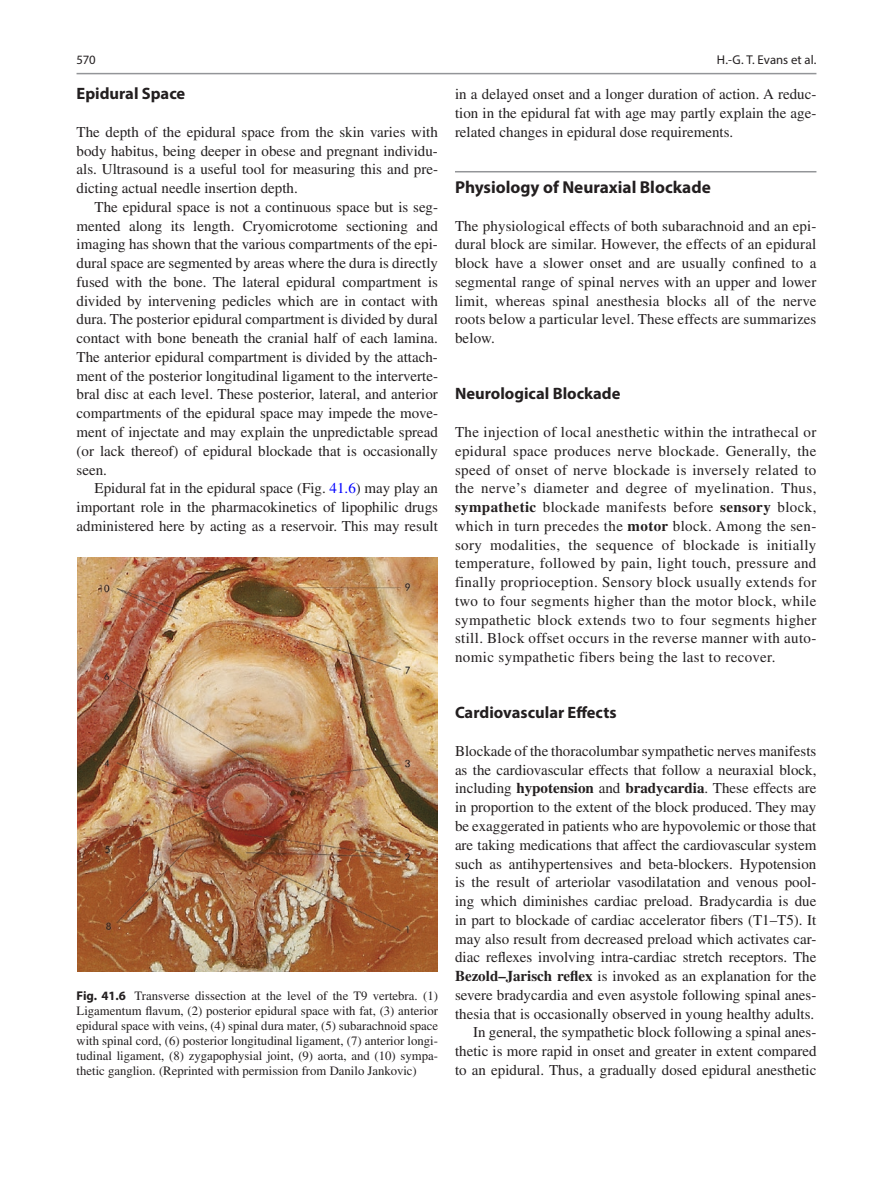
<style>
.page{position:relative;width:893px;height:1187px;background:#fff}
.page>*{position:absolute;margin:0;border:0;box-sizing:border-box;transform-origin:0 0}
.t1{font:700 17.25px "Myriad Pro";color:#231f20}
.t2{font:700 16.5px "Myriad Pro";color:#231f20}
.t3{font:15px/18.8px "Times LT Std";color:#231f20;text-align:justify}
.t4{font:12.75px/15px "Times LT Std";color:#231f20;text-align:justify}
.t5{font:12.75px "Myriad Pro Regular 2";letter-spacing:.005em;color:#231f20}
.t6{font:12.75px "Myriad Pro";color:#231f20}
.s1{color:#00f}
.s2{font-family:"Myriad Pro";font-weight:700}
.s3{font-weight:700}
</style>
<div class="page">
<hr style="left:455px;top:171px;width:361px;height:1px;background:#939598">
<img style="left:77px;top:558px;width:360px;height:413px">
<hr style="left:77px;top:73px;width:739px;height:1px;background:#939598">
<p class="t6" style="left:77px;top:52px;width:21px">570</p>
<p class="t2" style="left:77px;top:83px;width:110px">Epidural Space</p>
<p class="t3" style="left:77px;top:122px;width:363px">The depth of the epidural space from the skin varies with body habitus, being deeper in obese and pregnant individu&shy;als. Ultrasound is a useful tool for measuring this and pre&shy;dicting actual needle insertion depth.</p>
<p class="t3" style="left:77px;top:197px;width:363px;text-indent:18px">The epidural space is not a continuous space but is seg&shy;mented along its length. Cryomicrotome sectioning and imaging has shown that the various compartments of the epi&shy;dural space are segmented by areas where the dura is directly fused with the bone. The lateral epidural compartment is divided by intervening pedicles which are in contact with dura. The posterior epidural compartment is divided by dural contact with bone beneath the cranial half of each lamina.<br>The anterior epidural compartment is divided by the attach&shy;ment of the posterior longitudinal ligament to the interverte&shy;bral disc at each level. These posterior, lateral, and anterior compartments of the epidural space may impede the move&shy;ment of injectate and may explain the unpredictable spread (or lack thereof) of epidural blockade that is occasionally seen.</p>
<p class="t3" style="left:77px;top:479px;width:363px;text-indent:18px">Epidural fat in the epidural space (Fig. <span class="s1">41.6</span>) may play an important role in the pharmacokinetics of lipophilic drugs administered here by acting as a reservoir. This may result</p>
<p class="t4" style="left:77px;top:987px;width:363px"><span class="s2">Fig. 41.6</span> Transverse dissection at the level of the T9 vertebra. (1)<br>Ligamentum flavum, (2) posterior epidural space with fat, (3) anterior epidural space with veins, (4) spinal dura mater, (5) subarachnoid space with spinal cord, (6) posterior longitudinal ligament, (7) anterior longi&shy;tudinal ligament, (8) zygapophysial joint, (9) aorta, and (10) sympa&shy;thetic ganglion. (Reprinted with permission from Danilo Jankovic)</p>
<p class="t5" style="left:717px;top:52px;width:101px">H.-G. T. Evans et al.</p>
<p class="t3" style="left:455px;top:85px;width:363px">in a delayed onset and a longer duration of action. A reduc&shy;tion in the epidural fat with age may partly explain the age&shy;related changes in epidural dose requirements.</p>
<p class="t1" style="left:455px;top:176px;width:257px">Physiology of Neuraxial Blockade</p>
<p class="t3" style="left:455px;top:216px;width:363px">The physiological effects of both subarachnoid and an epi&shy;dural block are similar. However, the effects of an epidural block have a slower onset and are usually confined to a segmental range of spinal nerves with an upper and lower limit, whereas spinal anesthesia blocks all of the nerve roots below a particular level. These effects are summarizes below.</p>
<p class="t2" style="left:455px;top:383px;width:167px">Neurological Blockade</p>
<p class="t3" style="left:455px;top:422px;width:363px">The injection of local anesthetic within the intrathecal or epidural space produces nerve blockade. Generally, the speed of onset of nerve blockade is inversely related to the nerve’s diameter and degree of myelination. Thus, <span class="s3">sympathetic</span> blockade manifests before <span class="s3">sensory</span> block, which in turn precedes the <span class="s3">motor</span> block. Among the sen&shy;sory modalities, the sequence of blockade is initially temperature, followed by pain, light touch, pressure and finally proprioception. Sensory block usually extends for two to four segments higher than the motor block, while sympathetic block extends two to four segments higher still. Block offset occurs in the reverse manner with auto&shy;nomic sympathetic fibers being the last to recover.</p>
<p class="t2" style="left:455px;top:702px;width:163px">Cardiovascular Effects</p>
<p class="t3" style="left:455px;top:741px;width:363px;text-align:right">Blockade of the thoracolumbar sympathetic nerves manifests as the cardiovascular effects that follow a neuraxial block, including <span class="s3">hypotension</span> and <span class="s3">bradycardia</span>. These effects are in proportion to the extent of the block produced. They may be exaggerated in patients who are hypovolemic or those that are taking medications that affect the cardiovascular system such as antihypertensives and beta-blockers. Hypotension is the result of arteriolar vasodilatation and venous pool&shy;ing which diminishes cardiac preload. Bradycardia is due in part to blockade of cardiac accelerator fibers (T1–T5). It may also result from decreased preload which activates car&shy;diac reflexes involving intra-cardiac stretch receptors. The <span class="s3">Bezold–Jarisch reflex</span> is invoked as an explanation for the severe bradycardia and even asystole following spinal anes&shy;thesia that is occasionally observed in young healthy adults.<br>In general, the sympathetic block following a spinal anes&shy;thetic is more rapid in onset and greater in extent compared to an epidural. Thus, a gradually dosed epidural anesthetic</p>
</div>
